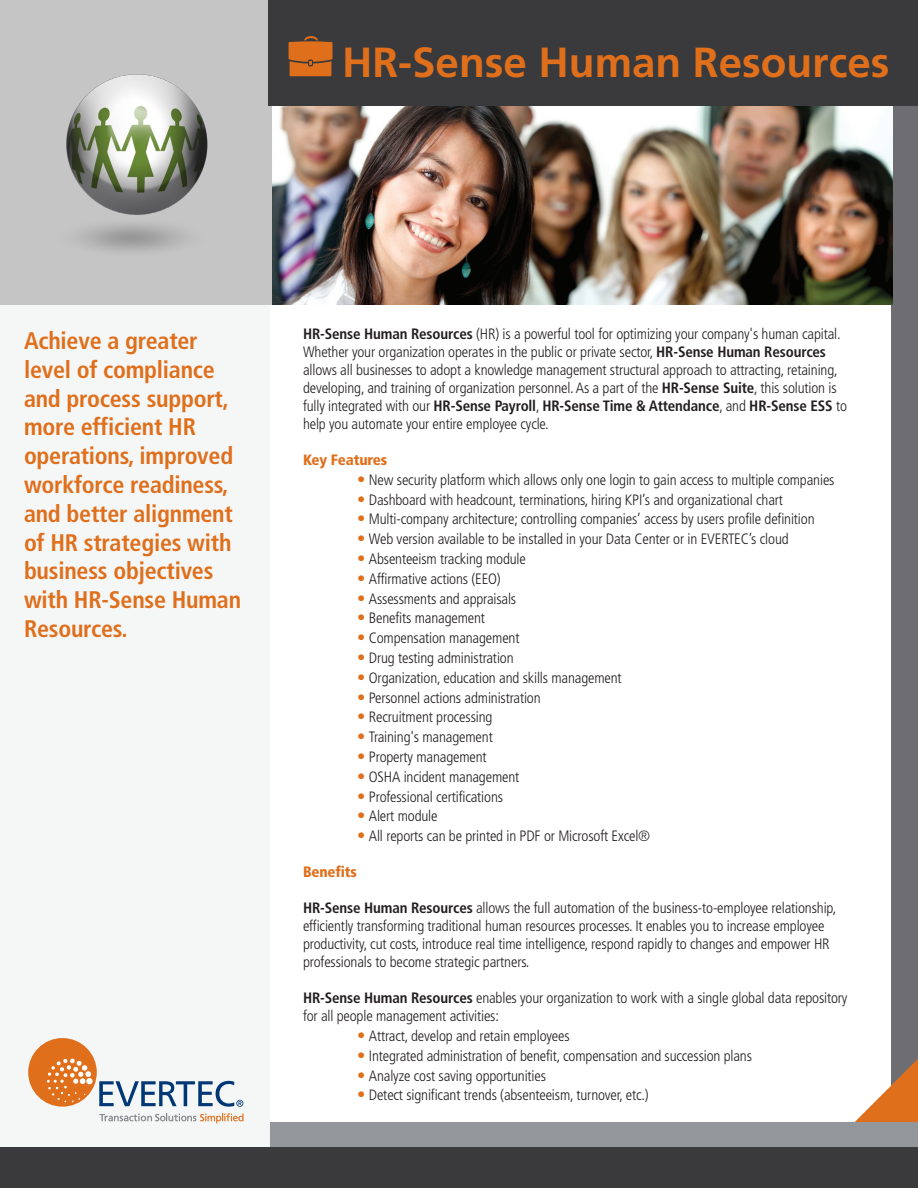
<style>
.page{position:relative;width:918px;height:1188px;background:#fff}
.page>*{position:absolute;margin:0;border:0;box-sizing:border-box;transform-origin:0 0}
.t1{font:700 42.15px "Frutiger";color:#e06f1c}
.t2{font:700 condensed 24px/28.8px "Frutiger";letter-spacing:-.01em;color:#e06f1c}
.t3{font:300 condensed 15px/18px "Frutiger";letter-spacing:-.01em;color:#231f20}
.t4{font:900 condensed 15px "Frutiger";letter-spacing:-.01em;color:#e06f1c}
.s1{font-weight:700}
.s2{font-size:16.5px;color:#e06f1c}
</style>
<div class="page">
<div style="left:0;top:104px;width:918px;height:1084px;background:#6e6e72"></div>
<div style="left:0;top:101px;width:891px;height:1056px;background:#fff"></div>
<svg style="left:855px;top:1059px;width:63px;height:63px"></svg>
<img style="left:272px;top:105px;width:620px;height:200px">
<div style="left:189px;top:1122px;width:729px;height:27px;background:#93969a"></div>
<div style="left:0;top:203px;width:270px;height:946px;background:#f5f7f7"></div>
<div style="left:0;top:0;width:272px;height:305px;background:#c6c5c5"></div>
<div style="left:269px;top:0;width:649px;height:105px;background:#3a3a3c"></div>
<div style="left:0;top:1148px;width:918px;height:40px;background:#3a3a3c"></div>
<div style="left:28px;top:1038px;width:69px;height:69px;background:#e06f1c;border-radius:50%"></div>
<svg style="left:47px;top:1058px;width:46px;height:44px"></svg>
<svg style="left:99px;top:1081px;width:144px;height:26px"></svg>
<svg style="left:99px;top:1113px;width:144px;height:10px"></svg>
<img style="left:66px;top:74px;width:142px;height:141px">
<svg style="left:24px;top:218px;width:215px;height:39px"></svg>
<svg style="left:289px;top:36px;width:43px;height:40px"></svg>
<h1 class="t1" style="left:342px;top:37px;width:549px">HR-Sense Human Resources</h1>
<h2 class="t2" style="left:24px;top:326px;width:219px">Achieve a greater level of compliance and process support, more efficient HR operations, improved workforce readiness, and better alignment of HR strategies with business objectives with HR-Sense Human<br>Resources.</h2>
<p class="t3" style="left:303px;top:325px;width:545px"><span class="s1">HR-Sense Human Resources</span> (HR) is a powerful tool for optimizing your company's human capital.<br>Whether your organization operates in the public or private sector, <span class="s1">HR-Sense Human Resources </span>allows all businesses to adopt a knowledge management structural approach to attracting, retaining, developing, and training of organization personnel. As a part of the <span class="s1">HR-Sense Suite</span>, this solution is fully integrated with our <span class="s1">HR-Sense Payroll</span>, <span class="s1">HR-Sense Time &amp; Attendance</span>, and <span class="s1">HR-Sense ESS</span> to help you automate your entire employee cycle.</p>
<p class="t4" style="left:303px;top:451px;width:86px">Key Features</p>
<p class="t3" style="left:357px;top:471px;width:479px"><span class="s2">•</span> New security platform which allows only one login to gain access to multiple companies</p>
<p class="t3" style="left:357px;top:491px;width:428px"><span class="s2">•</span> Dashboard with headcount, terminations, hiring KPI’s and organizational chart</p>
<p class="t3" style="left:357px;top:510px;width:459px"><span class="s2">•</span> Multi-company architecture; controlling companies’ access by users profile definition</p>
<p class="t3" style="left:357px;top:530px;width:433px"><span class="s2">•</span> Web version available to be installed in your Data Center or in EVERTEC’s cloud</p>
<p class="t3" style="left:357px;top:550px;width:170px"><span class="s2">•</span> Absenteeism tracking module</p>
<p class="t3" style="left:357px;top:570px;width:145px"><span class="s2">•</span> Affirmative actions (EEO)</p>
<p class="t3" style="left:357px;top:590px;width:161px"><span class="s2">•</span> Assessments and appraisals</p>
<p class="t3" style="left:357px;top:609px;width:130px"><span class="s2">•</span> Benefits management</p>
<p class="t3" style="left:357px;top:629px;width:164px"><span class="s2">•</span> Compensation management</p>
<p class="t3" style="left:357px;top:649px;width:158px"><span class="s2">•</span> Drug testing administration</p>
<p class="t3" style="left:357px;top:669px;width:266px"><span class="s2">•</span> Organization, education and skills management</p>
<p class="t3" style="left:357px;top:689px;width:185px"><span class="s2">•</span> Personnel actions administration</p>
<p class="t3" style="left:357px;top:708px;width:137px"><span class="s2">•</span> Recruitment processing</p>
<p class="t3" style="left:357px;top:728px;width:137px"><span class="s2">•</span> Training's management</p>
<p class="t3" style="left:357px;top:748px;width:131px"><span class="s2">•</span> Property management</p>
<p class="t3" style="left:357px;top:768px;width:164px"><span class="s2">•</span> OSHA incident management</p>
<p class="t3" style="left:357px;top:788px;width:148px"><span class="s2">•</span> Professional certifications</p>
<p class="t3" style="left:357px;top:807px;width:82px"><span class="s2">•</span> Alert module</p>
<p class="t3" style="left:357px;top:827px;width:295px"><span class="s2">•</span> All reports can be printed in PDF or Microsoft Excel®</p>
<p class="t4" style="left:303px;top:863px;width:55px">Benefits</p>
<p class="t3" style="left:303px;top:899px;width:535px"><span class="s1">HR-Sense Human Resources</span> allows the full automation of the business-to-employee relationship, efficiently transforming traditional human resources processes. It enables you to increase employee productivity, cut costs, introduce real time intelligence, respond rapidly to changes and empower HR professionals to become strategic partners.</p>
<p class="t3" style="left:303px;top:989px;width:546px"><span class="s1">HR-Sense Human Resources</span> enables your organization to work with a single global data repository for all people management activities:</p>
<p class="t3" style="left:357px;top:1027px;width:214px"><span class="s2">•</span> Attract, develop and retain employees</p>
<p class="t3" style="left:357px;top:1047px;width:397px"><span class="s2">•</span> Integrated administration of benefit, compensation and succession plans</p>
<p class="t3" style="left:357px;top:1067px;width:191px"><span class="s2">•</span> Analyze cost saving opportunities</p>
<p class="t3" style="left:357px;top:1086px;width:293px"><span class="s2">•</span> Detect significant trends (absenteeism, turnover, etc.)</p>
</div>
